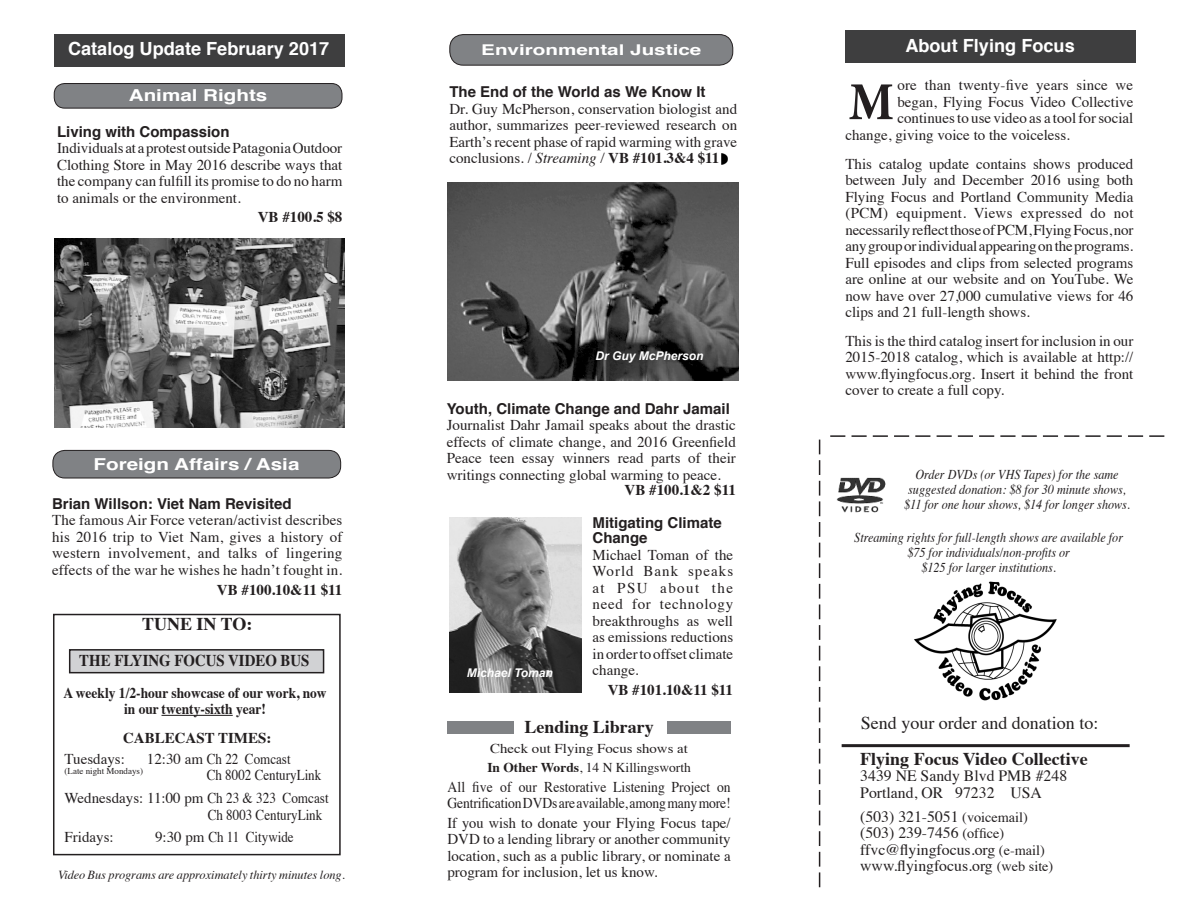
<style>
.page{position:relative;width:1188px;height:918px;background:#fff}
.page>*{position:absolute;margin:0;border:0;box-sizing:border-box;transform-origin:0 0}
.Show_Title{font:700 condensed 54px "Minion Pro";color:#231f20;scale:1.05 1}
.head{font:700 18.15px "Helvetica";color:#fff}
.Body_text{font:700 18px "Times";color:#231f20}
.t1{font:18px "Times";color:#231f20}
.Subhead_2{font:700 18px "Times";color:#231f20}
.head-2{font:700 16.5px "Helvetica";color:#fff;scale:1.25 1}
.Subhead_2-2{font:700 16.5px "Times";color:#231f20;scale:.9 1}
.t2{font:15.75px "Times";color:#231f20}
.show_descriptions{font:15px/16.5px "Times";color:#231f20;text-align:justify}
.show_descriptions-2{font:15px/16.5px "Times";color:#231f20;text-align:justify;scale:.96 1}
.Show_Title-2{font:700 15px/15px "Helvetica";color:#231f20}
.subhead{font:15px/16.5px "Times";color:#231f20}
.show_descriptions-3{font:15px/16.5px "Times";color:#231f20;scale:.91 1}
.subhead-2{font:700 15px/16.5px "Times";color:#231f20;text-align:center;scale:.9 1}
.show_descriptions-4{font:700 15px "Times";color:#231f20}
.subhead-3{font:15px "Times";color:#231f20;scale:.87 1}
.subhead-4{font:700 15px "Times";color:#231f20}
.catalog{font:700 15px "Times";color:#231f20}
.head-3{font:700 14.85px "Helvetica";color:#fff;scale:1.39 1}
.show_descriptions-5{font:italic 13.5px/15px "Times";color:#231f20;text-align:center;scale:.9 1}
.show_descriptions-6{font:13.5px "Times";color:#231f20}
.show_descriptions-7{font:13.5px "Times";color:#231f20;scale:1.1 1}
.body_sub{font:italic 12.3px "Times";color:#231f20}
.photocaption{font:italic 700 12px "Arial";color:#fff}
.subhead-5{font:9px "Times";color:#231f20}
.s1{font-style:italic}
.s2{font-weight:700}
.s3{font-size:14.25px}
</style>
<div class="page">
<div style="left:54px;top:35px;width:290px;height:32px;background:#3e3e3f"></div>
<div style="left:447px;top:722px;width:67px;height:12px;background:#808285"></div>
<div style="left:667px;top:722px;width:64px;height:12px;background:#808285"></div>
<hr style="left:842px;top:744px;width:288px;height:3px;background:#231f20">
<img style="left:914px;top:581px;width:143px;height:120px">
<svg style="left:830px;top:435px;width:334px;height:2px"></svg>
<svg style="left:819px;top:440px;width:1px;height:447px"></svg>
<div style="left:845px;top:30px;width:291px;height:32px;background:#3e3e3f"></div>
<img style="left:836px;top:477px;width:50px;height:36px">
<div style="left:53px;top:614px;width:288px;height:241px;border:2px solid #231f20"></div>
<hr style="left:162px;top:715px;width:71px;height:1px;background:#231f20">
<div style="left:70px;top:650px;width:254px;height:23px;background:#d1d2d4"></div>
<div style="left:69px;top:649px;width:255px;height:24px;border:2px solid #231f20"></div>
<svg style="left:721px;top:153px;width:6px;height:12px"></svg>
<div style="left:54px;top:84px;width:288px;height:24px;background:#808285;border-radius:10px"></div>
<div style="left:54px;top:83px;width:288px;height:25px;border:1px solid #231f20;border-radius:10px"></div>
<div style="left:53px;top:450px;width:288px;height:28px;background:#808285;border-radius:12px"></div>
<div style="left:53px;top:450px;width:288px;height:28px;border:1px solid #231f20;border-radius:12px"></div>
<img style="left:447px;top:182px;width:292px;height:198px">
<img style="left:54px;top:239px;width:291px;height:189px">
<div style="left:450px;top:35px;width:283px;height:30px;background:#808285;border-radius:14px"></div>
<div style="left:449px;top:34px;width:284px;height:32px;border:1px solid #231f20;border-radius:14px"></div>
<img style="left:449px;top:517px;width:132px;height:175px">
<p class="head" style="left:68px;top:34px;width:263px">Catalog Update February 2017</p>
<p class="head-2" style="left:129px;top:82px;width:112px">Animal Rights</p>
<p class="Show_Title-2" style="left:57px;top:124px;width:174px">Living with Compassion</p>
<p class="show_descriptions" style="left:57px;top:139px;width:287px">Individuals at a protest outside Patagonia Outdoor Clothing Store in May 2016 describe ways that the company can fulfill its promise to do no harm to animals or the environment.</p>
<p class="show_descriptions-4" style="left:258px;top:203px;width:86px">VB #100.5 $8</p>
<p class="head-2" style="left:94px;top:451px;width:166px">Foreign Affairs / Asia</p>
<p class="Show_Title-2" style="left:52px;top:496px;width:241px">Brian Willson: Viet Nam Revisited</p>
<p class="show_descriptions" style="left:52px;top:511px;width:292px">The famous Air Force veteran/activist describes his 2016 trip to Viet Nam, gives a history of western involvement, and talks of lingering effects of the war he wishes he hadn’t fought in.</p>
<p class="show_descriptions-4" style="left:217px;top:575px;width:127px">VB #100.10&amp;11 $11</p>
<p class="Subhead_2" style="left:142px;top:607px;width:112px">TUNE IN TO:</p>
<p class="Subhead_2-2" style="left:79px;top:645px;width:257px">THE FLYING FOCUS VIDEO BUS</p>
<p class="subhead-2" style="left:63px;top:683px;width:294px">A weekly 1/2-hour showcase of our work, now in our twenty-sixth year!</p>
<p class="subhead-4" style="left:123px;top:724px;width:150px">CABLECAST TIMES:</p>
<p class="subhead" style="left:65px;top:749px;width:62px">Tuesdays:</p>
<p class="subhead" style="left:147px;top:749px;width:145px">12:30 am Ch 22 Comcast</p>
<p class="subhead-5" style="left:65px;top:763px;width:80px">(Late night Mondays)</p>
<p class="subhead-3" style="left:207px;top:761px;width:133px">Ch 8002 CenturyLink</p>
<p class="subhead" style="left:208px;top:789px;width:122px;text-indent:-143px">Wednesdays: 11:00 pm Ch 23 &amp; 323 Comcast<br>Ch 8003 CenturyLink</p>
<p class="subhead" style="left:65px;top:828px;width:51px">Fridays:</p>
<p class="subhead" style="left:155px;top:828px;width:140px">9:30 pm Ch 11 Citywide</p>
<p class="body_sub" style="left:58px;top:864px;width:288px">Video Bus programs are approximately thirty minutes long.</p>
<p class="head-3" style="left:481px;top:38px;width:160px">Environmental Justice</p>
<p class="Show_Title-2" style="left:449px;top:84px;width:258px">The End of the World as We Know It</p>
<p class="show_descriptions" style="left:449px;top:99px;width:289px">Dr. Guy McPherson, conservation biologist and author, summarizes peer-reviewed research on Earth’s recent phase of rapid warming with grave conclusions. / <span class="s1">Streaming /</span> <span class="s2">VB #101.3&amp;4 $11</span></p>
<p class="photocaption" style="left:596px;top:348px;width:110px">Dr Guy McPherson</p>
<p class="Show_Title-2" style="left:447px;top:401px;width:285px">Youth, Climate Change and Dahr Jamail</p>
<p class="show_descriptions" style="left:447px;top:415px;width:291px">Journalist Dahr Jamail speaks about the drastic effects of climate change, and 2016 Greenfield Peace teen essay winners read parts of their writings connecting global warming to peace.</p>
<p class="catalog" style="left:625px;top:475px;width:113px">VB #100.1&amp;2 $11</p>
<p class="Show_Title-2" style="left:593px;top:516px;width:131px">Mitigating Climate<br>Change</p>
<p class="show_descriptions" style="left:593px;top:545px;width:142px">Michael Toman of the World Bank speaks at PSU about the need for technology breakthroughs as well as emissions reductions in order to offset climate change.</p>
<p class="show_descriptions-4" style="left:608px;top:675px;width:127px">VB #101.10&amp;11 $11</p>
<p class="photocaption" style="left:467px;top:665px;width:88px">Michael Toman</p>
<p class="Body_text" style="left:524px;top:710px;width:131px">Lending Library</p>
<p class="show_descriptions-7" style="left:490px;top:736px;width:181px">Check out Flying Focus shows at</p>
<p class="show_descriptions-6" style="left:487px;top:755px;width:205px"><span class="s2">In Other Words</span>, 14 N Killingsworth</p>
<p class="show_descriptions-3" style="left:447px;top:777px;width:313px">All five of our Restorative Listening Project on<br>Gentrification DVDs are available, among many more!</p>
<p class="show_descriptions-2" style="left:447px;top:813px;width:297px">If you wish to donate your Flying Focus tape/ DVD to a lending library or another community location, such as a public library, or nominate a program for inclusion, let us know.</p>
<p class="head" style="left:905px;top:31px;width:171px">About Flying Focus</p>
<p class="show_descriptions" style="left:897px;top:76px;width:237px">ore than twenty-five years since we</p>
<p class="show_descriptions" style="left:897px;top:92px;width:237px">began, Flying Focus Video Collective</p>
<p class="show_descriptions" style="left:897px;top:109px;width:237px">continues to use video as a tool for social</p>
<p class="show_descriptions" style="left:845px;top:125px;width:226px">change, giving voice to the voiceless.</p>
<p class="show_descriptions" style="left:845px;top:154px;width:290px">This catalog update contains shows produced between July and December 2016 using both Flying Focus and Portland Community Media (PCM) equipment. Views expressed do not necessarily reflect those of PCM, Flying Focus, nor any group or individual appearing on the programs.<br>Full episodes and clips from selected programs are online at our website and on YouTube. We now have over 27,000 cumulative views for 46 clips and 21 full-length shows.</p>
<p class="show_descriptions" style="left:845px;top:331px;width:290px">This is the third catalog insert for inclusion in our 2015-2018 catalog, which is available at http:// www.flyingfocus.org. Insert it behind the front cover to create a full copy.</p>
<p class="Show_Title" style="left:849px;top:65px;width:45px">M</p>
<p class="show_descriptions-5" style="left:908px;top:466px;width:243px">Order DVDs (or VHS Tapes) for the same suggested donation: $8 for 30 minute shows,</p>
<p class="show_descriptions-5" style="left:904px;top:496px;width:253px">$11 for one hour shows, $14 for longer shows.</p>
<p class="show_descriptions-5" style="left:854px;top:529px;width:300px">Streaming rights for full-length shows are available for $75 for individuals/non-profits or<br>$125 for larger institutions.</p>
<p class="t1" style="left:861px;top:707px;width:239px">Send your order and donation to:</p>
<p class="Body_text" style="left:860px;top:741px;width:229px">Flying Focus Video Collective</p>
<p class="t2" style="left:860px;top:761px;width:208px">3439 NE Sandy Blvd PMB #248</p>
<p class="t2" style="left:860px;top:778px;width:183px">Portland, OR 97232 USA</p>
<p class="t2" style="left:860px;top:802px;width:169px">(503) 321-5051 <span class="s3">(voicemail)</span></p>
<p class="t2" style="left:860px;top:818px;width:146px">(503) 239-7456 <span class="s3">(office)</span></p>
<p class="t2" style="left:860px;top:835px;width:186px">ffvc@flyingfocus.org <span class="s3">(e-mail)</span></p>
<p class="t2" style="left:860px;top:851px;width:195px">www.flyingfocus.org <span class="s3">(web site)</span></p>
</div>
